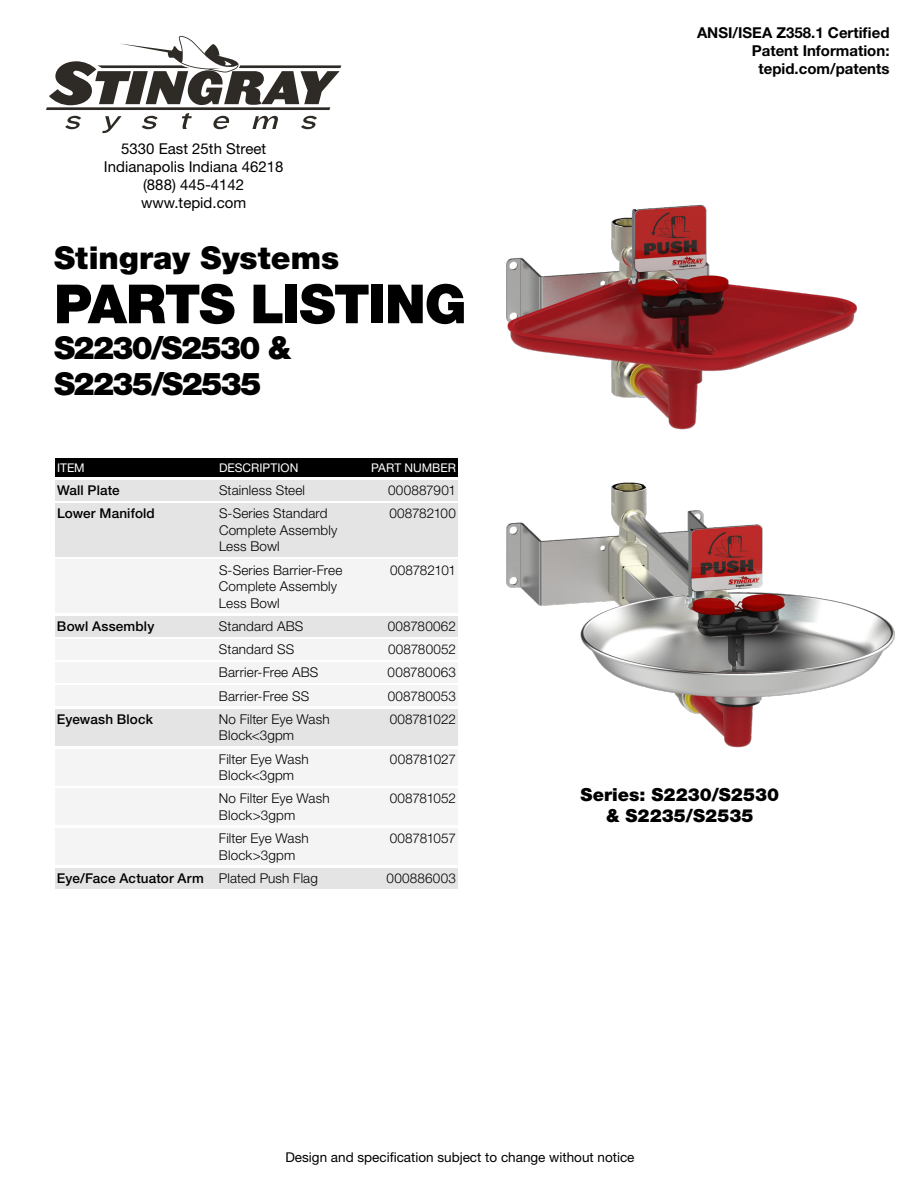
<style>
.page{position:relative;width:918px;height:1188px;background:#fff}
.page>*{position:absolute;margin:0;border:0;box-sizing:border-box;transform-origin:0 0}
.t1{font:900 54px "Helvetica Neue LT Std";letter-spacing:-.025em;color:#000}
.t2{font:900 31.5px/36px "Helvetica Neue LT Std";letter-spacing:-.04em;color:#000}
.t3{font:900 31.5px "Helvetica Neue LT Std";letter-spacing:.005em;color:#000}
.t4{font:900 18px/21.6px "Helvetica Neue LT Std";letter-spacing:.005em;color:#000;text-align:center}
.t5{font:15px/18px "Helvetica Neue LT Std";color:#000;text-align:center}
.t6{font:700 15px/18px "Helvetica Neue LT Std";color:#000;text-align:right}
.t7{font:300 13.5px/23.2px "Helvetica Neue LT Std";letter-spacing:.01em;color:#000}
.t8{font:13.5px "Helvetica Neue LT Std";color:#000}
.t9{font:500 13.5px "Helvetica Neue LT Std";letter-spacing:.01em;color:#000}
.t10{font:300 13.5px "Helvetica Neue LT Std";letter-spacing:-.015em;color:#000}
.t11{font:300 13.5px "Helvetica Neue LT Std";letter-spacing:-.025em;color:#000}
.t12{font:300 13.5px "Helvetica Neue LT Std";letter-spacing:-.02em;color:#000}
.t13{font:12px "Helvetica Neue LT Std";color:#fff}
.s1{font-weight:500}
</style>
<div class="page">
<svg style="left:46px;top:36px;width:295px;height:97px"></svg>
<div style="left:55px;top:458px;width:403px;height:19px;background:#000"></div>
<div style="left:55px;top:480px;width:403px;height:20px;background:#e5e4e4"></div>
<div style="left:55px;top:503px;width:403px;height:54px;background:#e5e4e4"></div>
<div style="left:55px;top:560px;width:403px;height:53px;background:#f5f4f4"></div>
<div style="left:55px;top:616px;width:403px;height:20px;background:#e5e4e4"></div>
<div style="left:55px;top:639px;width:403px;height:20px;background:#f5f4f4"></div>
<div style="left:55px;top:662px;width:403px;height:21px;background:#f5f4f4"></div>
<div style="left:55px;top:686px;width:403px;height:20px;background:#f5f4f4"></div>
<div style="left:55px;top:709px;width:403px;height:37px;background:#e5e4e4"></div>
<div style="left:55px;top:749px;width:403px;height:36px;background:#f5f4f4"></div>
<div style="left:55px;top:788px;width:403px;height:37px;background:#f5f4f4"></div>
<div style="left:55px;top:828px;width:403px;height:37px;background:#f5f4f4"></div>
<div style="left:55px;top:868px;width:403px;height:20px;background:#e5e4e4"></div>
<img style="left:506px;top:204px;width:351px;height:225px">
<img style="left:506px;top:429px;width:389px;height:319px">
<p class="t5" style="left:104px;top:140px;width:181px">5330 East 25th Street<br>Indianapolis Indiana 46218 (888) 445-4142 www.tepid.com</p>
<h2 class="t3" style="left:54px;top:239px;width:287px">Stingray Systems</h2>
<h1 class="t1" style="left:54px;top:272px;width:414px">PARTS LISTING</h1>
<h2 class="t2" style="left:54px;top:330px;width:239px">S2230/S2530 &amp;<br>S2235/S2535</h2>
<p class="t13" style="left:57px;top:460px;width:29px">ITEM</p>
<p class="t13" style="left:219px;top:460px;width:81px">DESCRIPTION</p>
<p class="t13" style="left:371px;top:460px;width:86px">PART NUMBER</p>
<p class="t9" style="left:57px;top:482px;width:64px">Wall Plate</p>
<p class="t7" style="left:219px;top:478px;width:88px">Stainless Steel</p>
<p class="t7" style="left:388px;top:478px;width:69px">000887901</p>
<p class="t9" style="left:57px;top:506px;width:99px">Lower Manifold</p>
<p class="t7" style="left:219px;top:502px;width:110px">S-Series Standard</p>
<p class="t10" style="left:389px;top:505px;width:68px">008782100</p>
<p class="t7" style="left:219px;top:522px;width:120px;line-height:16.5px">Complete Assembly<br>Less Bowl</p>
<p class="t7" style="left:219px;top:558px;width:125px">S-Series Barrier-Free</p>
<p class="t11" style="left:390px;top:562px;width:67px">008782101</p>
<p class="t7" style="left:219px;top:578px;width:120px;line-height:16.5px">Complete Assembly<br>Less Bowl</p>
<p class="t9" style="left:57px;top:618px;width:99px">Bowl Assembly</p>
<p class="t7" style="left:219px;top:614px;width:86px">Standard ABS</p>
<p class="t7" style="left:388px;top:614px;width:70px">008780062</p>
<p class="t7" style="left:219px;top:637px;width:77px">Standard SS</p>
<p class="t7" style="left:388px;top:637px;width:69px">008780052</p>
<p class="t7" style="left:219px;top:661px;width:101px">Barrier-Free ABS</p>
<p class="t7" style="left:388px;top:661px;width:70px">008780063</p>
<p class="t7" style="left:219px;top:684px;width:92px">Barrier-Free SS</p>
<p class="t7" style="left:388px;top:684px;width:70px">008780053</p>
<p class="t9" style="left:57px;top:711px;width:98px">Eyewash Block</p>
<p class="t7" style="left:219px;top:707px;width:112px">No Filter Eye Wash</p>
<p class="t10" style="left:390px;top:711px;width:68px">008781022</p>
<p class="t7" style="left:219px;top:724px;width:91px">Block&lt;3gpm<br>Filter Eye Wash</p>
<p class="t11" style="left:390px;top:751px;width:68px">008781027</p>
<p class="t7" style="left:219px;top:763px;width:112px">Block&lt;3gpm<br>No Filter Eye Wash</p>
<p class="t7" style="left:219px;top:803px;width:91px">Block&gt;3gpm<br>Filter Eye Wash</p>
<p class="t7" style="left:57px;top:843px;width:262px;text-indent:162px">Block&gt;3gpm<br><span class="s1">Eye/Face Actuator Arm</span> Plated Push Flag</p>
<p class="t12" style="left:390px;top:790px;width:68px">008781052</p>
<p class="t12" style="left:390px;top:830px;width:68px">008781057</p>
<p class="t7" style="left:387px;top:866px;width:71px">000886003</p>
<p class="t6" style="left:697px;top:23px;width:194px">ANSI/ISEA Z358.1 Certified<br>Patent Information: tepid.com/patents</p>
<h3 class="t4" style="left:581px;top:784px;width:200px">Series: S2230/S2530 &amp; S2235/S2535</h3>
<p class="t8" style="left:285px;top:1149px;width:351px">Design and specification subject to change without notice</p>
</div>
